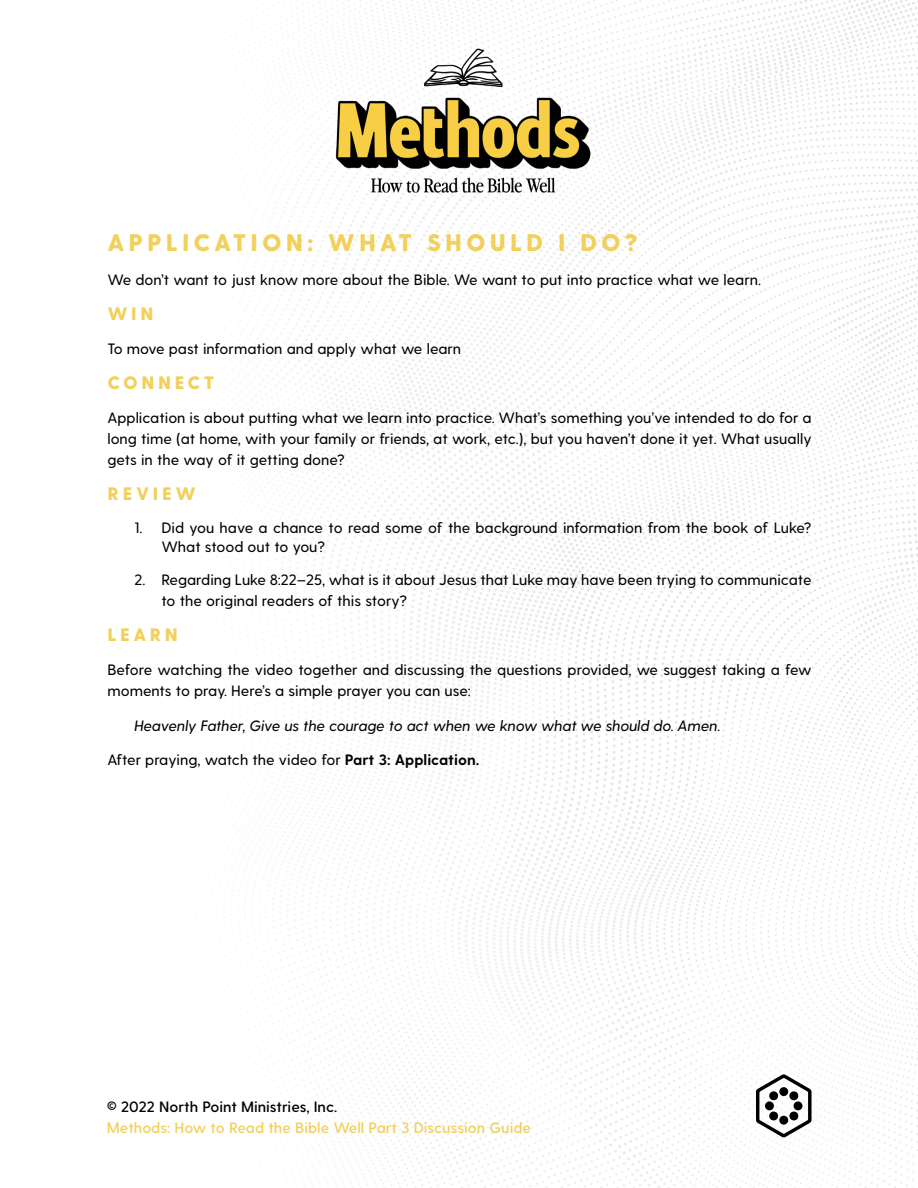
<style>
.page{position:relative;width:918px;height:1188px;background:#fff}
.page>*{position:absolute;margin:0;border:0;box-sizing:border-box;transform-origin:0 0}
.t1{font:800 24px "Greycliff CF";letter-spacing:.17em;color:#f1d05c}
.Paragraph_Style{font:800 18px "Greycliff CF";letter-spacing:.2em;color:#f1d05c}
.Paragraph_Style-2{font:500 15px/21px "Greycliff CF";color:#000}
.Paragraph_Style-3{font:italic 500 15px "Greycliff CF";color:#000}
.t2{font:600 15px "Greycliff CF";color:#f1d05c}
.t3{font:600 15px "Greycliff CF";color:#000}
.s1{font-weight:700}
</style>
<div class="page">
<img style="left:307px;top:1px;width:611px;height:1187px">
<svg style="left:756px;top:1074px;width:56px;height:63px"></svg>
<img style="left:307px;top:45px;width:361px;height:150px">
<p class="t1" style="left:108px;top:228px;width:532px">APPLICATION: WHAT SHOULD I DO?</p>
<p class="Paragraph_Style-2" style="left:107px;top:270px;width:655px">We don’t want to just know more about the Bible. We want to put into practice what we learn.</p>
<p class="Paragraph_Style" style="left:107px;top:303px;width:47px">WIN</p>
<p class="Paragraph_Style-2" style="left:107px;top:339px;width:355px">To move past information and apply what we learn</p>
<p class="Paragraph_Style" style="left:107px;top:372px;width:109px">CONNECT</p>
<p class="Paragraph_Style-2" style="left:107px;top:408px;width:706px;text-align:justify">Application is about putting what we learn into practice. What’s something you’ve intended to do for a long time (at home, with your family or friends, at work, etc.), but you haven’t done it yet. What usually gets in the way of it getting done?</p>
<p class="Paragraph_Style" style="left:108px;top:483px;width:90px">REVIEW</p>
<p class="Paragraph_Style-2" style="left:161px;top:518px;width:652px;line-height:19.5px;text-indent:-27px">1. Did you have a chance to read some of the background information from the book of Luke?<br>What stood out to you?</p>
<p class="Paragraph_Style-2" style="left:161px;top:570px;width:652px;text-indent:-27px">2. Regarding Luke 8:22–25, what is it about Jesus that Luke may have been trying to communicate to the original readers of this story?</p>
<p class="Paragraph_Style" style="left:107px;top:624px;width:72px">LEARN</p>
<p class="Paragraph_Style-2" style="left:107px;top:660px;width:706px">Before watching the video together and discussing the questions provided, we suggest taking a few moments to pray. Here’s a simple prayer you can use:</p>
<p class="Paragraph_Style-3" style="left:134px;top:717px;width:588px">Heavenly Father, Give us the courage to act when we know what we should do. Amen.</p>
<p class="Paragraph_Style-2" style="left:107px;top:750px;width:373px">After praying, watch the video for <span class="s1">Part 3: Application.</span></p>
<p class="t3" style="left:107px;top:1098px;width:232px">© 2022 North Point Ministries, Inc.</p>
<p class="t2" style="left:107px;top:1119px;width:426px">Methods: How to Read the Bible Well Part 3 Discussion Guide</p>
</div>
